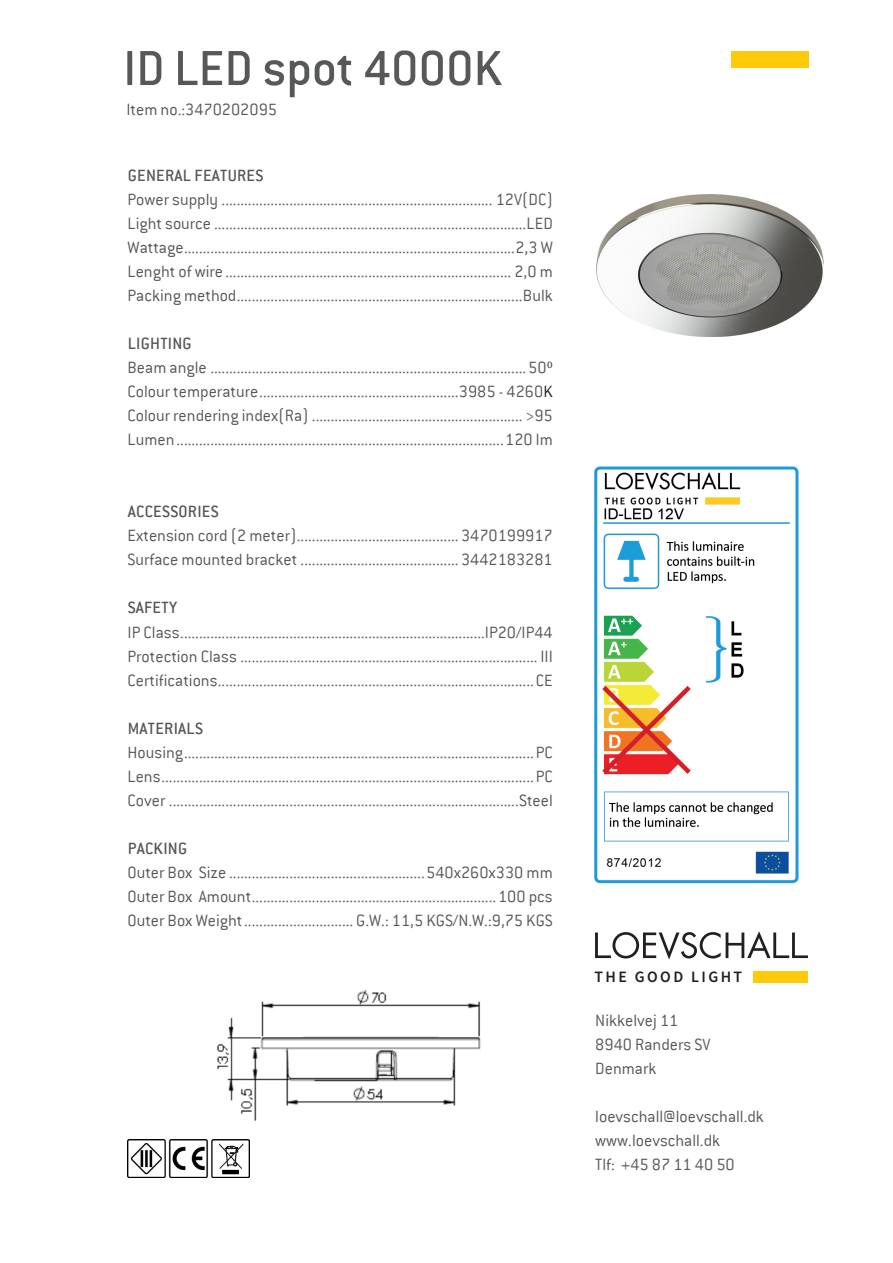
<style>
.page{position:relative;width:893px;height:1263px;background:#fff}
.page>*{position:absolute;margin:0;border:0;box-sizing:border-box;transform-origin:0 0}
.t1{font:500 54px "Conduit ITC";color:#57585a}
.t2{font:300 18px "Conduit ITC";color:#57585a}
.t3{font:500 18px "Conduit ITC";letter-spacing:.015em;color:#57585a}
.t4{font:600 15.9px "Source Sans Pro";letter-spacing:.15em;color:#231f20}
.s1{font-family:"Minion Pro";font-weight:400}
.s2{color:#231f20}
</style>
<div class="page">
<svg style="left:595px;top:931px;width:213px;height:28px"></svg>
<div style="left:753px;top:971px;width:55px;height:12px;background:#feca0a"></div>
<div style="left:731px;top:51px;width:78px;height:16px;background:#feca0a"></div>
<img style="left:128px;top:1140px;width:121px;height:38px">
<img style="left:596px;top:195px;width:227px;height:141px">
<img style="left:217px;top:989px;width:264px;height:132px">
<img style="left:594px;top:466px;width:205px;height:418px">
<p class="t1" style="left:123px;top:38px;width:380px">ID LED spot 4000K</p>
<p class="t2" style="left:126px;top:100px;width:152px">Item no.:3470202095</p>
<p class="t3" style="left:128px;top:166px;width:137px">GENERAL FEATURES</p>
<p class="t2" style="left:128px;top:190px;width:427px">Power supply ........................................................................ 12V(DC)</p>
<p class="t2" style="left:128px;top:214px;width:427px">Light source ...................................................................................LED</p>
<p class="t2" style="left:128px;top:238px;width:427px">Wattage........................................................................................2,3 W</p>
<p class="t2" style="left:128px;top:262px;width:427px">Lenght of wire ............................................................................ 2,0 m</p>
<p class="t2" style="left:128px;top:286px;width:427px">Packing method............................................................................Bulk</p>
<p class="t3" style="left:128px;top:334px;width:66px">LIGHTING</p>
<p class="t2" style="left:128px;top:358px;width:427px">Beam angle ....................................................................................50<span class="s1">0</span></p>
<p class="t2" style="left:128px;top:382px;width:427px">Colour temperature.....................................................3985 - 4260<span class="s2">K</span></p>
<p class="t2" style="left:128px;top:406px;width:427px">Colour rendering index(Ra) ........................................................ &gt;95</p>
<p class="t2" style="left:128px;top:430px;width:427px">Lumen.......................................................................................120 lm</p>
<p class="t3" style="left:128px;top:502px;width:93px">ACCESSORIES</p>
<p class="t2" style="left:128px;top:526px;width:427px">Extension cord (2 meter)........................................... 3470199917</p>
<p class="t2" style="left:128px;top:550px;width:427px">Surface mounted bracket .......................................... 3442183281</p>
<p class="t3" style="left:128px;top:598px;width:51px">SAFETY</p>
<p class="t2" style="left:128px;top:622px;width:427px">IP Class.................................................................................IP20/IP44</p>
<p class="t2" style="left:128px;top:646px;width:427px">Protection Class ............................................................................... III</p>
<p class="t2" style="left:128px;top:670px;width:427px">Certifications....................................................................................CE</p>
<p class="t3" style="left:128px;top:718px;width:77px">MATERIALS</p>
<p class="t2" style="left:128px;top:742px;width:427px">Housing.............................................................................................PC</p>
<p class="t2" style="left:128px;top:766px;width:427px">Lens...................................................................................................PC</p>
<p class="t2" style="left:128px;top:790px;width:427px">Cover .............................................................................................Steel</p>
<p class="t3" style="left:128px;top:838px;width:61px">PACKING</p>
<p class="t2" style="left:128px;top:862px;width:427px">Outer Box Size ....................................................540x260x330 mm</p>
<p class="t2" style="left:128px;top:886px;width:427px">Outer Box Amount.................................................................100 pcs</p>
<p class="t2" style="left:128px;top:910px;width:427px">Outer Box Weight............................. G.W.: 11,5 KGS/N.W.:9,75 KGS</p>
<p class="t4" style="left:595px;top:967px;width:149px">THE GOOD LIGHT</p>
<p class="t2" style="left:595px;top:1011px;width:85px">Nikkelvej 11</p>
<p class="t2" style="left:595px;top:1035px;width:117px">8940 Randers SV</p>
<p class="t2" style="left:595px;top:1059px;width:63px">Denmark</p>
<p class="t2" style="left:595px;top:1107px;width:170px">loevschall@loevschall.dk</p>
<p class="t2" style="left:595px;top:1131px;width:126px">www.loevschall.dk</p>
<p class="t2" style="left:595px;top:1155px;width:141px">Tlf: +45 87 11 40 50</p>
</div>
